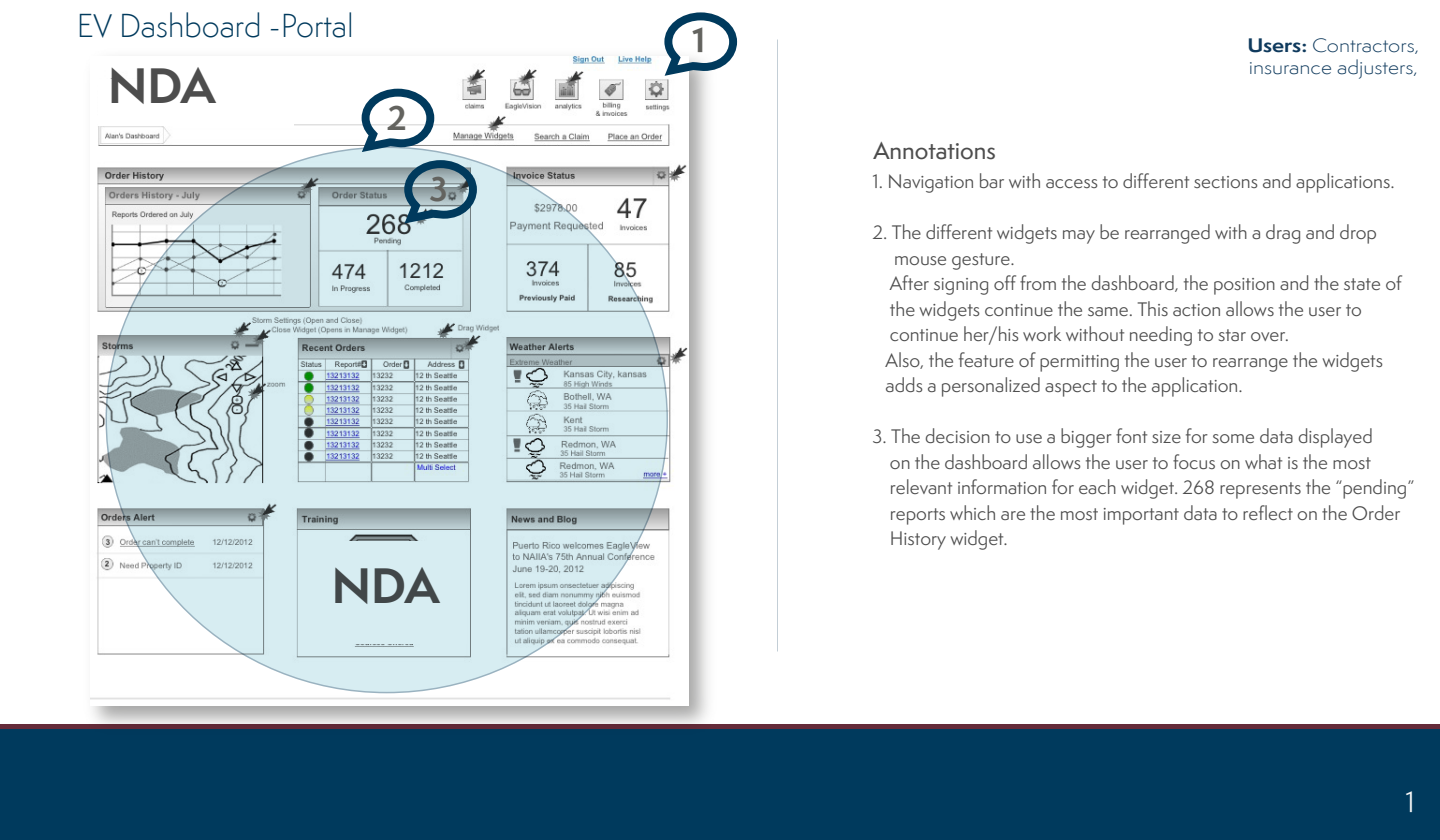
<style>
.page{position:relative;width:1440px;height:840px;background:#fff}
.page>*{position:absolute;margin:0;border:0;box-sizing:border-box;transform-origin:0 0}
.t1{font:700 45.75px "Semplicita Pro";letter-spacing:-.015em;color:#4d4d4d}
.t2{font:700 31.95px "Semplicita Pro";color:#63635f}
.t3{font:300 30.3px "Semplicita Pro";color:#003a5d}
.t4{font:27px "Semplicita Pro";color:#f7f7f7}
.t5{font:500 22.5px "Semplicita Pro";color:#4d4d4d}
.t6{font:18px/25.5px "Semplicita Pro";color:#4d4d4d}
.t7{font:300 18px/21.6px "Semplicita Pro";color:#0f3a5d;scale:1.14 1}
.s1{font-weight:700}
</style>
<div class="page">
<div style="left:0;top:724px;width:1440px;height:8px;background:#652b39"></div>
<div style="left:0;top:729px;width:1440px;height:111px;background:#003a5d"></div>
<img style="left:90px;top:57px;width:598px;height:643px">
<div style="left:99px;top:80px;width:195px;height:46px;background:#fff"></div>
<svg style="left:664px;top:12px;width:73px;height:64px"></svg>
<svg style="left:106px;top:147px;width:561px;height:546px;background:#c3d7dc"></svg>
<svg style="left:362px;top:89px;width:72px;height:63px"></svg>
<svg style="left:404px;top:160px;width:73px;height:64px;background:#7494a2"></svg>
<h3 class="t3" style="left:77px;top:7px;width:278px">EV Dashboard -Portal</h3>
<h1 class="t1" style="left:108px;top:54px;width:109px">NDA</h1>
<h2 class="t2" style="left:387px;top:96px;width:21px">2</h2>
<h2 class="t2" style="left:429px;top:168px;width:20px">3</h2>
<h1 class="t1" style="left:332px;top:554px;width:109px">NDA</h1>
<h2 class="t2" style="left:692px;top:18px;width:15px">1</h2>
<p class="t7" style="left:1247px;top:35px;width:152px"><span class="s1">Users:</span> Contractors, insurance adjusters,</p>
<p class="t5" style="left:874px;top:136px;width:124px">Annotations</p>
<p class="t6" style="left:873px;top:169px;width:524px">1. Navigation bar with access to different sections and applications.</p>
<p class="t6" style="left:873px;top:220px;width:506px">2. The different widgets may be rearranged with a drag and drop</p>
<p class="t6" style="left:894px;top:245px;width:122px">mouse gesture.</p>
<p class="t6" style="left:890px;top:271px;width:513px">After signing off from the dashboard, the position and the state of</p>
<p class="t6" style="left:890px;top:296px;width:473px">the widgets continue the same. This action allows the user to</p>
<p class="t6" style="left:890px;top:322px;width:400px">continue her/his work without needing to star over.</p>
<p class="t6" style="left:886px;top:347px;width:499px">Also, the feature of permitting the user to rearrange the widgets</p>
<p class="t6" style="left:886px;top:373px;width:359px">adds a personalized aspect to the application.</p>
<p class="t6" style="left:890px;top:424px;width:526px;text-indent:-17px">3. The decision to use a bigger font size for some data displayed<br>on the dashboard allows the user to focus on what is the most relevant information for each widget. 268 represents the “pending” reports which are the most important data to reflect on the Order History widget.</p>
<h3 class="t4" style="left:1406px;top:784px;width:11px">1</h3>
</div>
